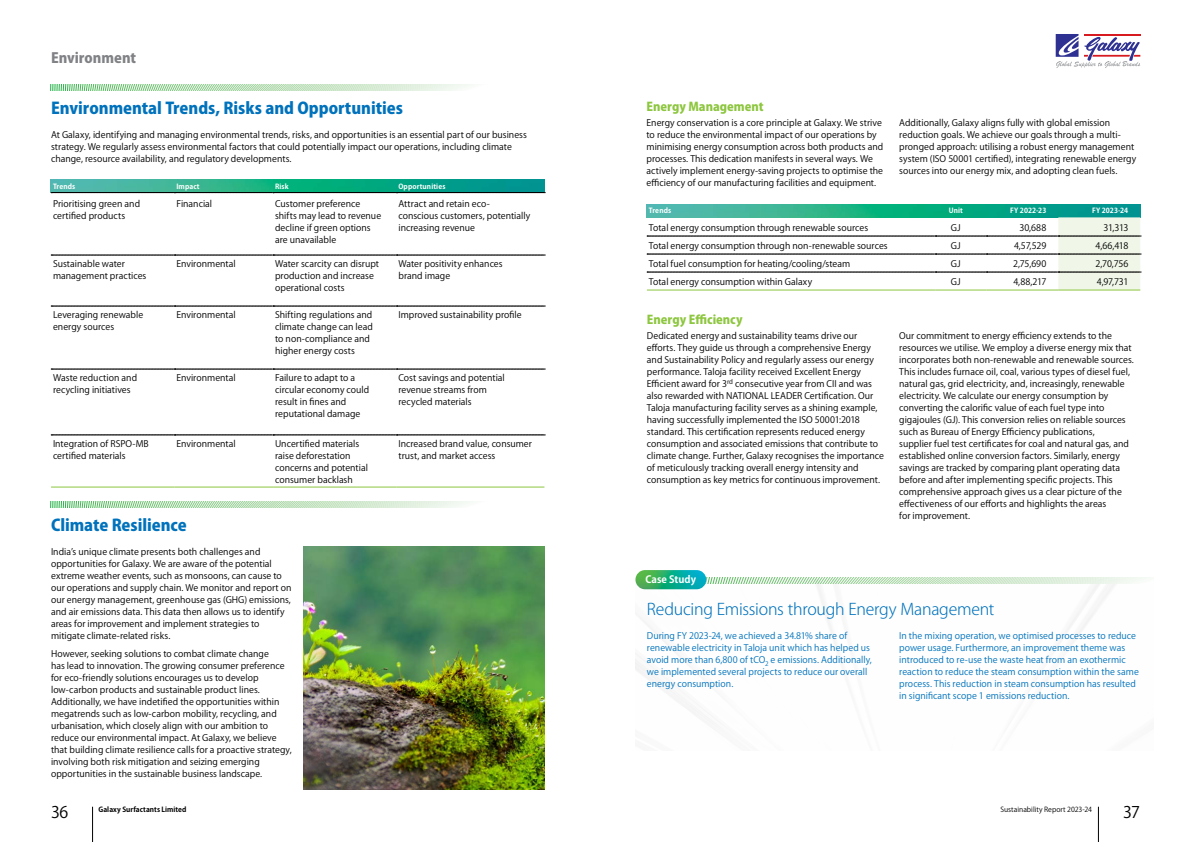
<style>
.page{position:relative;width:1191px;height:842px;background:#fff}
.page>*{position:absolute;margin:0;border:0;box-sizing:border-box;transform-origin:0 0}
.t1{font:800 16px "Koz Go Pro";color:#0072bc}
.t2{font:300 16px "Koz Go Pro";letter-spacing:-.015em;color:#0072bc}
.t3{font:16px "Koz Go Pro";color:#000}
.t4{font:800 14px "Koz Go Pro";color:#808285}
.t5{font:800 12px "Koz Go Pro";color:#8dc63f}
.t6{font:700 10px "Koz Go Pro";letter-spacing:.005em;color:#fff}
.t7{font:9px/12px "Koz Go Pro";color:#000}
.t8{font:9px/12px "Koz Go Pro";color:#0072bc}
.t9{font:700 7px "Koz Go Pro";letter-spacing:.02em;color:#fff}
.t10{font:7px "Koz Go Pro";color:#000}
.t11{font:700 7px "Koz Go Pro";letter-spacing:.01em;color:#000}
</style>
<div class="page">
<img style="left:50px;top:179px;width:494px;height:14px">
<img style="left:646px;top:204px;width:494px;height:13px">
<svg style="left:51px;top:192px;width:494px;height:1px"></svg>
<svg style="left:51px;top:255px;width:494px;height:1px"></svg>
<svg style="left:51px;top:306px;width:494px;height:1px"></svg>
<svg style="left:51px;top:369px;width:494px;height:1px"></svg>
<svg style="left:51px;top:435px;width:494px;height:1px"></svg>
<hr style="left:51px;top:487px;width:123px;height:1px;background:#8dc63f">
<hr style="left:174px;top:487px;width:99px;height:1px;background:#8dc63f">
<hr style="left:273px;top:487px;width:123px;height:1px;background:#8dc63f">
<hr style="left:396px;top:487px;width:148px;height:1px;background:#8dc63f">
<svg style="left:647px;top:217px;width:494px;height:73px"></svg>
<hr style="left:647px;top:290px;width:288px;height:1px;background:#8dc63f">
<hr style="left:935px;top:290px;width:51px;height:1px;background:#8dc63f">
<hr style="left:986px;top:290px;width:72px;height:1px;background:#8dc63f">
<hr style="left:1058px;top:290px;width:82px;height:1px;background:#8dc63f">
<svg style="left:50px;top:84px;width:421px;height:6px;background:#c4e4c4"></svg>
<svg style="left:50px;top:501px;width:421px;height:6px;background:#c4e4c4"></svg>
<img style="left:304px;top:546px;width:240px;height:243px">
<img style="left:635px;top:583px;width:494px;height:134px">
<svg style="left:706px;top:577px;width:441px;height:6px;background:#d0e9cf"></svg>
<img style="left:635px;top:570px;width:71px;height:19px;border-radius:10px">
<hr style="left:92px;top:807px;width:1px;height:35px;background:#000">
<hr style="left:1098px;top:807px;width:1px;height:35px;background:#000">
<svg style="left:1055px;top:34px;width:85px;height:34px"></svg>
<h2 class="t4" style="left:51px;top:49px;width:87px">Environment</h2>
<h1 class="t1" style="left:51px;top:98px;width:353px">Environmental Trends, Risks and Opportunities</h1>
<h3 class="t5" style="left:646px;top:99px;width:119px">Energy Management</h3>
<p class="t7" style="left:646px;top:117px;width:238px">Energy conservation is a core principle at Galaxy. We strive to reduce the environmental impact of our operations by minimising energy consumption across both products and processes. This dedication manifests in several ways. We actively implement energy-saving projects to optimise the efficiency of our manufacturing facilities and equipment.</p>
<p class="t7" style="left:899px;top:117px;width:238px">Additionally, Galaxy aligns fully with global emission reduction goals. We achieve our goals through a multi&shy;pronged approach: utilising a robust energy management system (ISO 50001 certified), integrating renewable energy sources into our energy mix, and adopting clean fuels.</p>
<p class="t7" style="left:51px;top:129px;width:477px">At Galaxy, identifying and managing environmental trends, risks, and opportunities is an essential part of our business strategy. We regularly assess environmental factors that could potentially impact our operations, including climate change, resource availability, and regulatory developments.</p>
<p class="t9" style="left:53px;top:182px;width:24px">Trends</p>
<p class="t9" style="left:176px;top:182px;width:25px">Impact</p>
<p class="t9" style="left:275px;top:182px;width:15px">Risk</p>
<p class="t9" style="left:398px;top:182px;width:48px">Opportunities</p>
<p class="t7" style="left:53px;top:198px;width:89px">Prioritising green and certified products</p>
<p class="t7" style="left:176px;top:198px;width:37px">Financial</p>
<p class="t7" style="left:275px;top:198px;width:108px">Customer preference shifts may lead to revenue decline if green options are unavailable</p>
<p class="t7" style="left:398px;top:198px;width:133px">Attract and retain eco&shy;conscious customers, potentially increasing revenue</p>
<p class="t7" style="left:53px;top:258px;width:95px">Sustainable water management practices</p>
<p class="t7" style="left:176px;top:258px;width:61px">Environmental</p>
<p class="t7" style="left:275px;top:258px;width:105px">Water scarcity can disrupt production and increase operational costs</p>
<p class="t7" style="left:398px;top:258px;width:106px">Water positivity enhances brand image</p>
<p class="t7" style="left:53px;top:309px;width:92px">Leveraging renewable energy sources</p>
<p class="t7" style="left:176px;top:309px;width:61px">Environmental</p>
<p class="t7" style="left:275px;top:309px;width:99px">Shifting regulations and climate change can lead to non-compliance and higher energy costs</p>
<p class="t7" style="left:398px;top:309px;width:125px">Improved sustainability profile</p>
<p class="t7" style="left:53px;top:372px;width:86px">Waste reduction and recycling initiatives</p>
<p class="t7" style="left:176px;top:372px;width:61px">Environmental</p>
<p class="t7" style="left:275px;top:372px;width:96px">Failure to adapt to a circular economy could result in fines and reputational damage</p>
<p class="t7" style="left:398px;top:372px;width:108px">Cost savings and potential revenue streams from recycled materials</p>
<p class="t7" style="left:53px;top:438px;width:97px">Integration of RSPO-MB certified materials</p>
<p class="t7" style="left:176px;top:438px;width:61px">Environmental</p>
<p class="t7" style="left:275px;top:438px;width:94px">Uncertified materials raise deforestation concerns and potential consumer backlash</p>
<p class="t7" style="left:398px;top:438px;width:135px">Increased brand value, consumer trust, and market access</p>
<p class="t9" style="left:649px;top:206px;width:24px">Trends</p>
<p class="t9" style="left:948px;top:206px;width:16px">Unit</p>
<p class="t9" style="left:1010px;top:206px;width:38px">FY 2022-23</p>
<p class="t9" style="left:1092px;top:206px;width:38px">FY 2023-24</p>
<p class="t7" style="left:649px;top:222px;width:221px">Total energy consumption through renewable sources</p>
<p class="t7" style="left:951px;top:222px;width:11px">GJ</p>
<p class="t7" style="left:1019px;top:222px;width:28px">30,688</p>
<p class="t7" style="left:1103px;top:222px;width:26px">31,313</p>
<p class="t7" style="left:649px;top:240px;width:240px">Total energy consumption through non-renewable sources</p>
<p class="t7" style="left:951px;top:240px;width:11px">GJ</p>
<p class="t7" style="left:1014px;top:240px;width:34px">4,57,529</p>
<p class="t7" style="left:1095px;top:240px;width:34px">4,66,418</p>
<p class="t7" style="left:649px;top:258px;width:203px">Total fuel consumption for heating/cooling/steam</p>
<p class="t7" style="left:951px;top:258px;width:11px">GJ</p>
<p class="t7" style="left:1013px;top:258px;width:35px">2,75,690</p>
<p class="t7" style="left:1095px;top:258px;width:34px">2,70,756</p>
<p class="t7" style="left:649px;top:276px;width:165px">Total energy consumption within Galaxy</p>
<p class="t7" style="left:951px;top:276px;width:11px">GJ</p>
<p class="t7" style="left:1013px;top:276px;width:34px">4,88,217</p>
<p class="t7" style="left:1096px;top:276px;width:33px">4,97,731</p>
<h3 class="t5" style="left:647px;top:312px;width:97px">Energy Efficiency</h3>
<p class="t7" style="left:647px;top:330px;width:238px">Dedicated energy and sustainability teams drive our efforts. They guide us through a comprehensive Energy and Sustainability Policy and regularly assess our energy performance. Taloja facility received Excellent Energy Efficient award for 3<sup>rd</sup> consecutive year from CII and was also rewarded with NATIONAL LEADER Certification. Our Taloja manufacturing facility serves as a shining example, having successfully implemented the ISO 50001:2018 standard. This certification represents reduced energy consumption and associated emissions that contribute to climate change. Further, Galaxy recognises the importance of meticulously tracking overall energy intensity and consumption as key metrics for continuous improvement.</p>
<p class="t7" style="left:899px;top:330px;width:236px">Our commitment to energy efficiency extends to the resources we utilise. We employ a diverse energy mix that incorporates both non-renewable and renewable sources.<br>This includes furnace oil, coal, various types of diesel fuel, natural gas, grid electricity, and, increasingly, renewable electricity. We calculate our energy consumption by converting the calorific value of each fuel type into gigajoules (GJ). This conversion relies on reliable sources such as Bureau of Energy Efficiency publications,<br>supplier fuel test certificates for coal and natural gas, and established online conversion factors. Similarly, energy savings are tracked by comparing plant operating data before and after implementing specific projects. This comprehensive approach gives us a clear picture of the effectiveness of our efforts and highlights the areas<br>for improvement.</p>
<h1 class="t1" style="left:51px;top:515px;width:137px">Climate Resilience</h1>
<p class="t7" style="left:51px;top:546px;width:242px">India’s unique climate presents both challenges and opportunities for Galaxy. We are aware of the potential extreme weather events, such as monsoons, can cause to our operations and supply chain. We monitor and report on our energy management, greenhouse gas (GHG) emissions, and air emissions data. This data then allows us to identify areas for improvement and implement strategies to mitigate climate-related risks.</p>
<p class="t7" style="left:51px;top:648px;width:242px">However, seeking solutions to combat climate change<br>has lead to innovation. The growing consumer preference for eco-friendly solutions encourages us to develop low-carbon products and sustainable product lines.<br>Additionally, we have indetified the opportunities within megatrends such as low-carbon mobility, recycling, and urbanisation, which closely align with our ambition to reduce our environmental impact. At Galaxy, we believe that building climate resilience calls for a proactive strategy, involving both risk mitigation and seizing emerging opportunities in the sustainable business landscape.</p>
<p class="t6" style="left:645px;top:573px;width:52px">Case Study</p>
<h1 class="t2" style="left:647px;top:599px;width:349px">Reducing Emissions through Energy Management</h1>
<p class="t8" style="left:647px;top:630px;width:226px">During FY 2023-24, we achieved a 34.81% share of renewable electricity in Taloja unit which has helped us avoid more than 6,800 of tCO<sub>2</sub> e emissions. Additionally, we implemented several projects to reduce our overall energy consumption.</p>
<p class="t8" style="left:899px;top:630px;width:241px">In the mixing operation, we optimised processes to reduce power usage. Furthermore, an improvement theme was introduced to re-use the waste heat from an exothermic reaction to reduce the steam consumption within the same process. This reduction in steam consumption has resulted in significant scope 1 emissions reduction.</p>
<h1 class="t3" style="left:51px;top:802px;width:19px">36</h1>
<h1 class="t3" style="left:1123px;top:802px;width:18px">37</h1>
<p class="t11" style="left:98px;top:805px;width:90px">Galaxy Surfactants Limited</p>
<p class="t10" style="left:1000px;top:805px;width:93px">Sustainability Report 2023-24</p>
</div>
